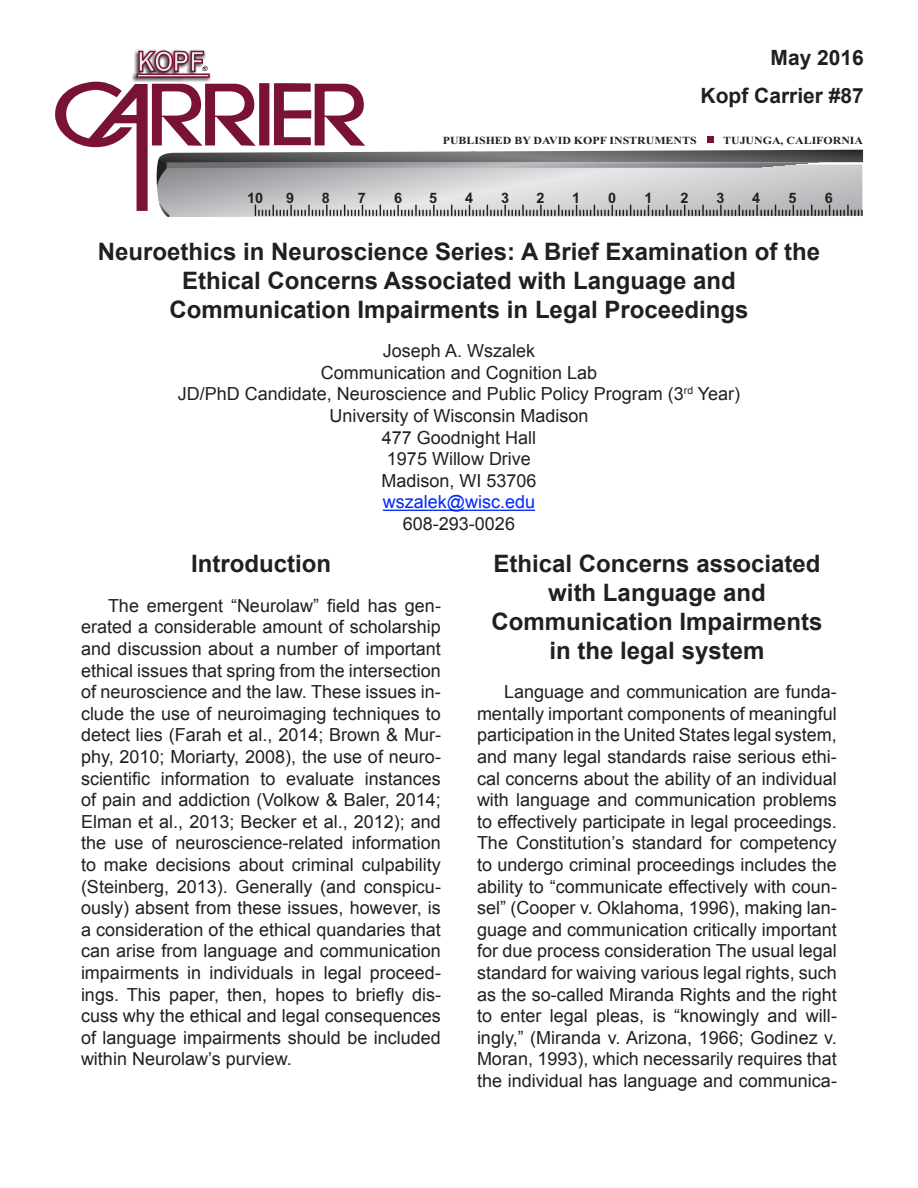
<style>
.page{position:relative;width:918px;height:1188px;background:#fff}
.page>*{position:absolute;margin:0;border:0;box-sizing:border-box;transform-origin:0 0}
.t1{font:700 27.75px "Arial";color:#e7e8e8;scale:.9 1}
.t2{font:700 24px/28.8px "Arial";color:#231f20;text-align:center}
.t3{font:700 21px/38.7px "Arial";color:#231f20;text-align:right}
.t4{font:18px/21.6px "Arial";color:#231f20;text-align:justify}
.t5{font:18px "Arial";color:#0027fb}
.t6{font:700 14.4px "Arial";color:#231f20}
.t7{font:700 10.95px "Times New Roman";color:#231f20;scale:1.09 1}
.t8{font:700 7.2px "Arial";color:#231f20}
</style>
<div class="page">
<img style="left:133px;top:74px;width:77px;height:7px">
<svg style="left:134px;top:49px;width:71px;height:24px"></svg>
<hr style="left:137px;top:74px;width:72px;height:3px;background:#e7e8e8">
<div style="left:137px;top:73px;width:73px;height:5px;border:1px solid #7a1136"></div>
<svg style="left:55px;top:81px;width:808px;height:136px"></svg>
<hr style="left:383px;top:510px;width:152px;height:1px;background:#0027fb">
<h1 class="t1" style="left:137px;top:46px;width:76px">KOPF</h1>
<p class="t8" style="left:202px;top:64px;width:7px">®</p>
<p class="t3" style="left:701px;top:39px;width:165px">May 2016<br>Kopf Carrier #87</p>
<p class="t7" style="left:443px;top:137px;width:234px">PUBLISHED BY DAVID KOPF INSTRUMENTS</p>
<p class="t7" style="left:723px;top:137px;width:130px">TUJUNGA, CALIFORNIA</p>
<p class="t6" style="left:247px;top:189px;width:18px">10</p>
<p class="t6" style="left:286px;top:189px;width:10px">9</p>
<p class="t6" style="left:322px;top:189px;width:10px">8</p>
<p class="t6" style="left:358px;top:189px;width:10px">7</p>
<p class="t6" style="left:394px;top:189px;width:10px">6</p>
<p class="t6" style="left:429px;top:189px;width:10px">5</p>
<p class="t6" style="left:465px;top:189px;width:10px">4</p>
<p class="t6" style="left:501px;top:189px;width:10px">3</p>
<p class="t6" style="left:537px;top:189px;width:10px">2</p>
<p class="t6" style="left:572px;top:189px;width:10px">1</p>
<p class="t6" style="left:608px;top:189px;width:10px">0</p>
<p class="t6" style="left:644px;top:189px;width:10px">1</p>
<p class="t6" style="left:680px;top:189px;width:10px">2</p>
<p class="t6" style="left:717px;top:189px;width:10px">3</p>
<p class="t6" style="left:752px;top:189px;width:10px">4</p>
<p class="t6" style="left:789px;top:189px;width:10px">5</p>
<p class="t6" style="left:825px;top:189px;width:10px">6</p>
<h2 class="t2" style="left:98px;top:238px;width:724px">Neuroethics in Neuroscience Series: A Brief Examination of the<br>Ethical Concerns Associated with Language and<br>Communication Impairments in Legal Proceedings</h2>
<p class="t4" style="left:178px;top:340px;width:564px;text-align:center">Joseph A. Wszalek<br>Communication and Cognition Lab<br>JD/PhD Candidate, Neuroscience and Public Policy Program (3<sup>rd</sup> Year)<br>University of Wisconsin Madison<br>477 Goodnight Hall<br>1975 Willow Drive<br>Madison, WI 53706</p>
<p class="t5" style="left:383px;top:490px;width:154px">wszalek@wisc.edu</p>
<p class="t4" style="left:403px;top:513px;width:114px">608-293-0026</p>
<h2 class="t2" style="left:191px;top:550px;width:141px">Introduction</h2>
<p class="t4" style="left:81px;top:595px;width:362px;text-indent:27px">The emergent “Neurolaw” field has gen&shy;erated a considerable amount of scholarship and discussion about a number of important ethical issues that spring from the intersection of neuroscience and the law. These issues in&shy;clude the use of neuroimaging techniques to detect lies (Farah et al., 2014; Brown &amp; Mur&shy;phy, 2010; Moriarty, 2008), the use of neuro&shy;scientific information to evaluate instances of pain and addiction (Volkow &amp; Baler, 2014; Elman et al., 2013; Becker et al., 2012); and the use of neuroscience-related information to make decisions about criminal culpability (Steinberg, 2013). Generally (and conspicu&shy;ously) absent from these issues, however, is a consideration of the ethical quandaries that can arise from language and communication impairments in individuals in legal proceed&shy;ings. This paper, then, hopes to briefly dis&shy;cuss why the ethical and legal consequences of language impairments should be included within Neurolaw’s purview.</p>
<h2 class="t2" style="left:492px;top:550px;width:332px">Ethical Concerns associated with Language and<br>Communication Impairments in the legal system</h2>
<p class="t4" style="left:477px;top:681px;width:362px;text-indent:27px">Language and communication are funda&shy;mentally important components of meaningful participation in the United States legal system, and many legal standards raise serious ethi&shy;cal concerns about the ability of an individual with language and communication problems to effectively participate in legal proceedings.<br>The Constitution’s standard for competency to undergo criminal proceedings includes the ability to “communicate effectively with coun&shy;sel” (Cooper v. Oklahoma, 1996), making lan&shy;guage and communication critically important for due process consideration The usual legal standard for waiving various legal rights, such as the so-called Miranda Rights and the right to enter legal pleas, is “knowingly and will&shy;ingly,” (Miranda v. Arizona, 1966; Godinez v.<br>Moran, 1993), which necessarily requires that the individual has language and communica-</p>
</div>
